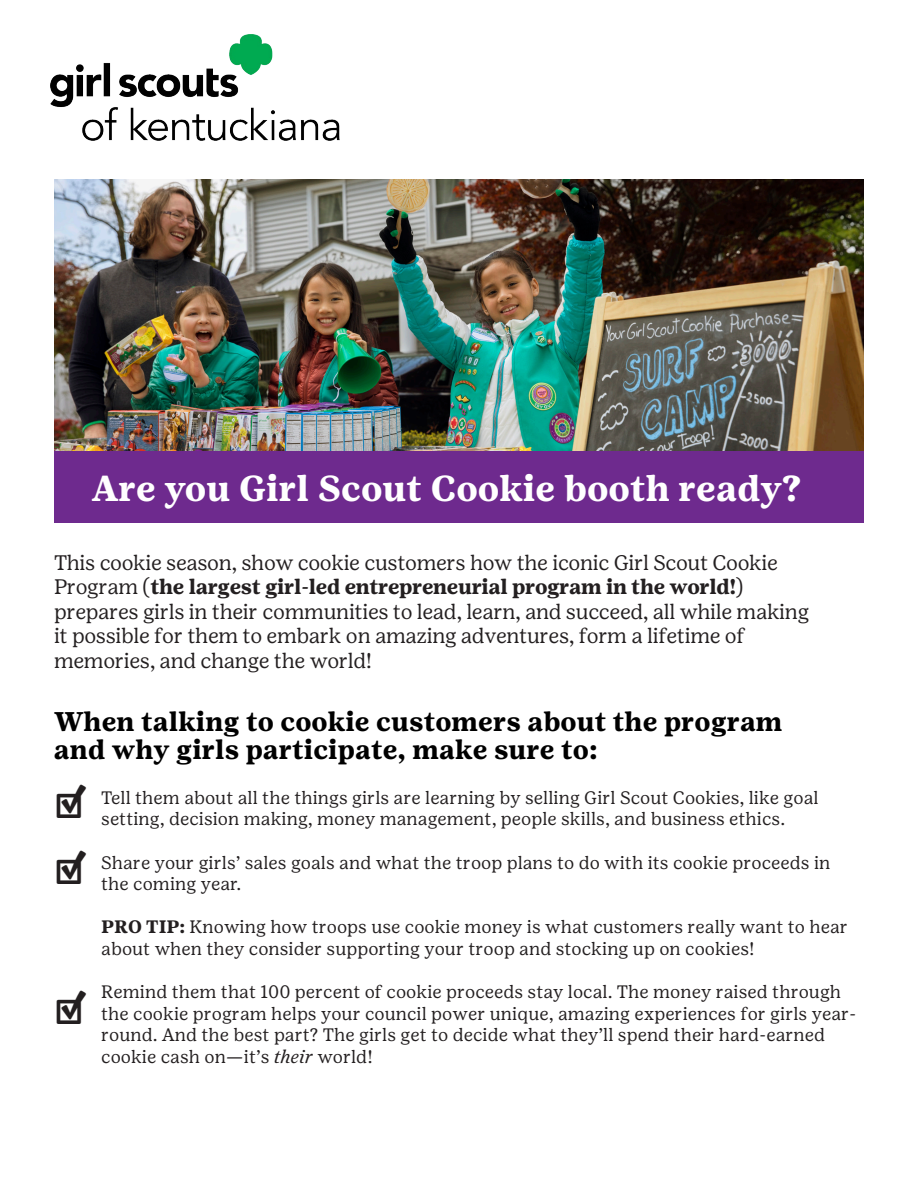
<style>
.page{position:relative;width:918px;height:1188px;background:#fff}
.page>*{position:absolute;margin:0;border:0;box-sizing:border-box;transform-origin:0 0}
.t1{font:700 36px "Girl Scout Text";color:#fff}
.t2{font:700 27px/27.9px "Girl Scout Text";color:#000}
.t3{font:21px/24.6px "Girl Scout Text";letter-spacing:-.02em;color:#231f20}
.t4{font:18px/21.6px "Girl Scout Text";color:#231f20}
.s1{font-weight:700}
.s2{font-style:italic}
</style>
<div class="page">
<img style="left:54px;top:180px;width:810px;height:271px">
<div style="left:54px;top:451px;width:810px;height:72px;background:#6e2a8e"></div>
<img style="left:50px;top:35px;width:290px;height:105px">
<p class="t1" style="left:92px;top:468px;width:711px">Are you Girl Scout Cookie booth ready?</p>
<p class="t3" style="left:54px;top:550px;width:757px">This cookie season, show cookie customers how the iconic Girl Scout Cookie Program (<span class="s1">the largest girl-led entrepreneurial program in the world!</span>) prepares girls in their communities to lead, learn, and succeed, all while making it possible for them to embark on amazing adventures, form a lifetime of memories, and change the world!</p>
<p class="t2" style="left:54px;top:708px;width:730px">When talking to cookie customers about the program and why girls participate, make sure to:</p>
<p class="t4" style="left:101px;top:787px;width:719px">Tell them about all the things girls are learning by selling Girl Scout Cookies, like goal setting, decision making, money management, people skills, and business ethics.</p>
<p class="t4" style="left:101px;top:852px;width:731px">Share your girls’ sales goals and what the troop plans to do with its cookie proceeds in the coming year.</p>
<p class="t4" style="left:101px;top:917px;width:748px"><span class="s1">PRO TIP:</span> Knowing how troops use cookie money is what customers really want to hear about when they consider supporting your troop and stocking up on cookies!</p>
<p class="t4" style="left:101px;top:981px;width:757px">Remind them that 100 percent of cookie proceeds stay local. The money raised through the cookie program helps your council power unique, amazing experiences for girls year&shy;round. And the best part? The girls get to decide what they’ll spend their hard-earned cookie cash on—it’s <span class="s2">their</span> world!</p>
</div>
